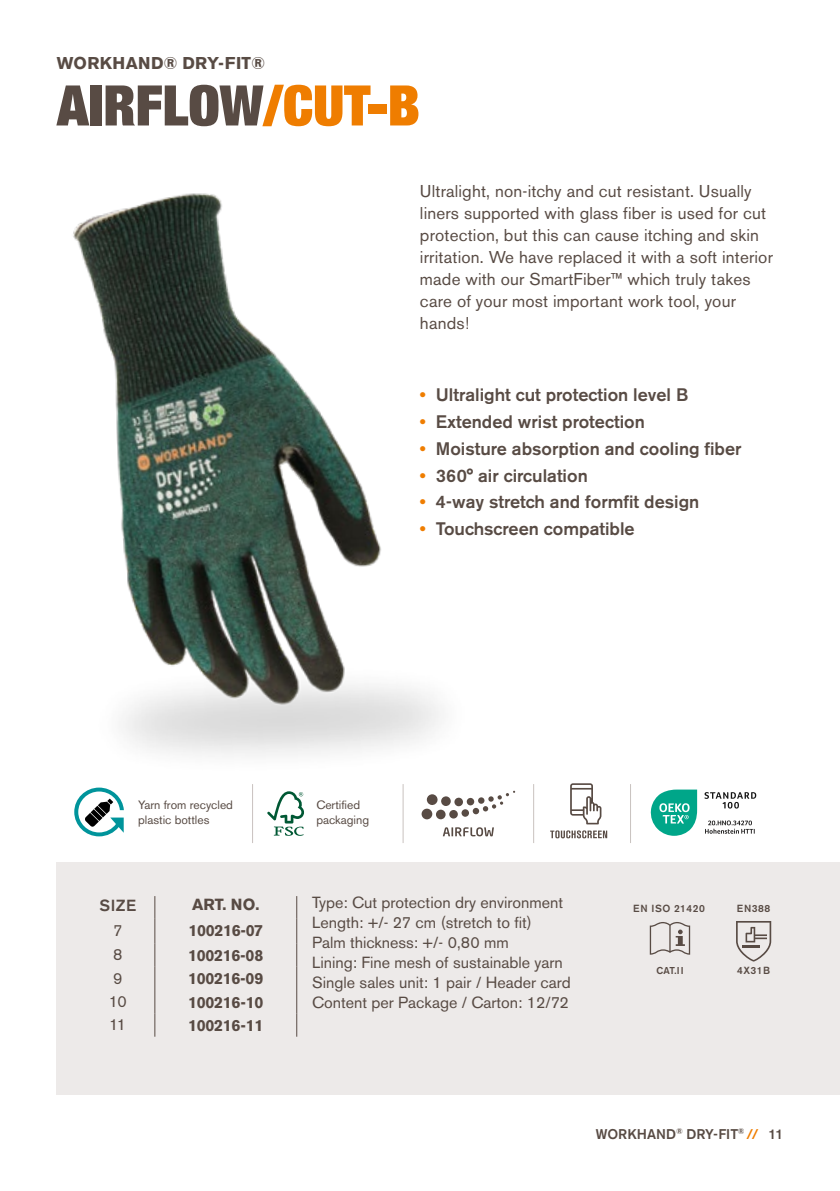
<style>
.page{position:relative;width:840px;height:1191px;background:#fff}
.page>*{position:absolute;margin:0;border:0;box-sizing:border-box;transform-origin:0 0}
.t1{font:900 condensed 56px "Helvetica Neue LT Std";color:#584b44}
.t2{font:500 18px "Akzidenz Grotesk BE";color:#584b44}
.t3{font:17px/22px "Akzidenz Grotesk BE";letter-spacing:.01em;color:#584b44}
.t4{font:700 17px "Akzidenz Grotesk BE";letter-spacing:.025em;color:#584b44}
.t5{font:16px/20px "Akzidenz Grotesk BE";color:#584b44}
.t6{font:700 16px "Akzidenz Grotesk BE";letter-spacing:-.02em;color:#584b44}
.t7{font:500 16px "Akzidenz Grotesk BE";color:#584b44}
.t8{font:500 14px "Akzidenz Grotesk BE";letter-spacing:.005em;color:#584b44}
.t9{font:12px/14.4px "Akzidenz Grotesk BE";color:#584b44}
.t10{font:500 10.2px "Akzidenz Grotesk BE";letter-spacing:.04em;color:#584b44}
.t11{font:500 9.8px "Akzidenz Grotesk BE";color:#584b44}
.s1{color:#ef7d00}
</style>
<div class="page">
<img style="left:73px;top:193px;width:368px;height:597px">
<div style="left:57px;top:861px;width:782px;height:233px;background:#edeae9"></div>
<svg style="left:296px;top:896px;width:1px;height:140px"></svg>
<svg style="left:154px;top:896px;width:1px;height:140px"></svg>
<svg style="left:736px;top:921px;width:34px;height:40px"></svg>
<svg style="left:649px;top:922px;width:40px;height:32px"></svg>
<hr style="left:533px;top:784px;width:1px;height:59px;background:#c9c2bf">
<hr style="left:402px;top:784px;width:1px;height:59px;background:#c9c2bf">
<hr style="left:252px;top:784px;width:1px;height:59px;background:#c9c2bf">
<hr style="left:629px;top:784px;width:1px;height:59px;background:#c9c2bf">
<div style="left:421px;top:808px;width:11px;height:11px;background:#584b44;border-radius:50%"></div>
<svg style="left:435px;top:809px;width:10px;height:10px"></svg>
<div style="left:449px;top:810px;width:8px;height:8px;background:#584b44;border-radius:50%"></div>
<div style="left:461px;top:809px;width:8px;height:8px;background:#584b44;border-radius:50%"></div>
<div style="left:472px;top:808px;width:7px;height:6px;background:#584b44;border-radius:50%"></div>
<div style="left:426px;top:794px;width:11px;height:11px;background:#584b44;border-radius:50%"></div>
<svg style="left:440px;top:796px;width:11px;height:10px"></svg>
<div style="left:454px;top:797px;width:9px;height:9px;background:#584b44;border-radius:50%"></div>
<svg style="left:466px;top:797px;width:8px;height:8px"></svg>
<svg style="left:477px;top:797px;width:7px;height:7px"></svg>
<svg style="left:482px;top:790px;width:33px;height:21px"></svg>
<svg style="left:443px;top:827px;width:50px;height:9px"></svg>
<svg style="left:550px;top:830px;width:57px;height:8px"></svg>
<svg style="left:267px;top:791px;width:37px;height:45px"></svg>
<svg style="left:570px;top:783px;width:31px;height:41px"></svg>
<svg style="left:650px;top:789px;width:46px;height:47px"></svg>
<svg style="left:704px;top:792px;width:51px;height:16px"></svg>
<svg style="left:705px;top:820px;width:49px;height:13px"></svg>
<svg style="left:74px;top:787px;width:50px;height:49px"></svg>
<p class="t4" style="left:57px;top:54px;width:210px">WORKHAND® DRY-FIT®</p>
<h1 class="t1" style="left:57px;top:70px;width:364px">AIRFLOW<span class="s1">/CUT-B</span></h1>
<p class="t3" style="left:420px;top:180px;width:354px">Ultralight, non-itchy and cut resistant. Usually liners supported with glass fiber is used for cut protection, but this can cause itching and skin irritation. We have replaced it with a soft interior made with our SmartFiber™ which truly takes care of your most important work tool, your hands!</p>
<p class="t2" style="left:420px;top:384px;width:270px"><span class="s1">•</span> Ultralight cut protection level B</p>
<p class="t2" style="left:420px;top:410px;width:226px"><span class="s1">•</span> Extended wrist protection</p>
<p class="t2" style="left:420px;top:437px;width:323px"><span class="s1">•</span> Moisture absorption and cooling fiber</p>
<p class="t2" style="left:420px;top:464px;width:169px"><span class="s1">•</span> 360° air circulation</p>
<p class="t2" style="left:420px;top:491px;width:281px"><span class="s1">•</span> 4-way stretch and formfit design</p>
<p class="t2" style="left:420px;top:518px;width:216px"><span class="s1">•</span> Touchscreen compatible</p>
<p class="t9" style="left:138px;top:798px;width:96px">Yarn from recycled plastic bottles</p>
<p class="t9" style="left:316px;top:798px;width:54px">Certified packaging</p>
<p class="t7" style="left:99px;top:895px;width:38px">SIZE</p>
<p class="t6" style="left:192px;top:895px;width:69px">ART. NO.</p>
<p class="t5" style="left:113px;top:920px;width:11px">7</p>
<p class="t6" style="left:188px;top:921px;width:76px">100216-07</p>
<p class="t5" style="left:113px;top:944px;width:11px">8</p>
<p class="t6" style="left:188px;top:946px;width:77px">100216-08</p>
<p class="t5" style="left:113px;top:968px;width:11px">9</p>
<p class="t6" style="left:188px;top:969px;width:77px">100216-09</p>
<p class="t5" style="left:109px;top:991px;width:19px">10</p>
<p class="t6" style="left:188px;top:992px;width:77px">100216-10</p>
<p class="t5" style="left:109px;top:1014px;width:19px">11</p>
<p class="t6" style="left:188px;top:1016px;width:77px">100216-11</p>
<p class="t5" style="left:312px;top:892px;width:260px">Type: Cut protection dry environment Length: +/- 27 cm (stretch to fit)<br>Palm thickness: +/- 0,80 mm<br>Lining: Fine mesh of sustainable yarn Single sales unit: 1 pair / Header card Content per Package / Carton: 12/72</p>
<p class="t10" style="left:633px;top:901px;width:73px">EN ISO 21420</p>
<p class="t11" style="left:656px;top:965px;width:29px">CAT.II</p>
<p class="t10" style="left:736px;top:902px;width:35px">EN388</p>
<p class="t10" style="left:736px;top:964px;width:34px">4X31B</p>
<p class="t8" style="left:595px;top:1125px;width:189px">WORKHAND<sup>®</sup> DRY-FIT<sup>®</sup> <span class="s1">//</span> 11</p>
</div>
